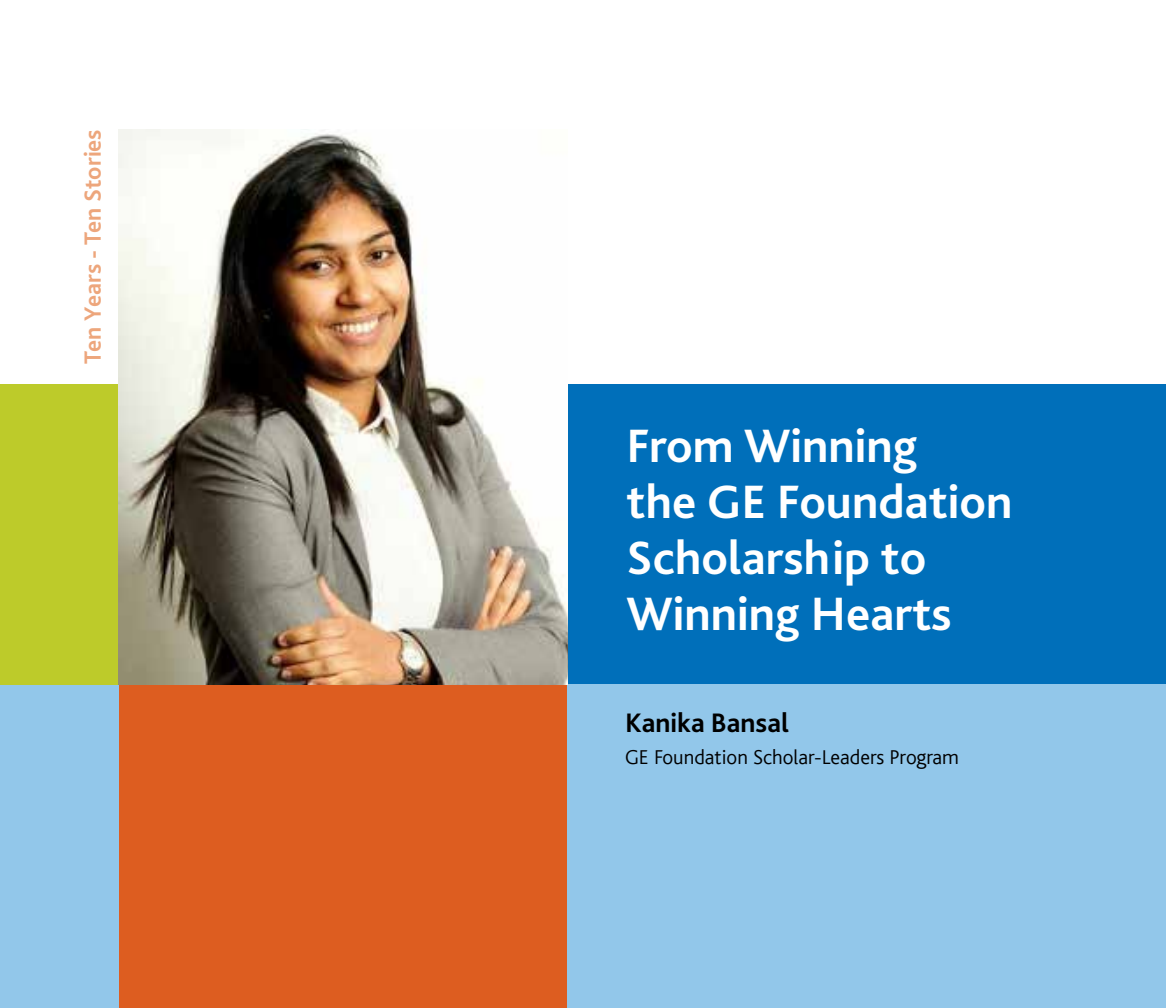
<style>
.page{position:relative;width:1166px;height:1008px;background:#fff}
.page>*{position:absolute;margin:0;border:0;box-sizing:border-box;transform-origin:0 0}
.t1{font:700 49px/56px "Bliss Pro";color:#fff}
.t2{font:700 28px "Bliss Pro";color:#000}
.t3{font:700 24.5px "Bliss Pro";color:#eda67c}
.t4{font:300 21px "Bliss";color:#000}
</style>
<div class="page">
<div style="left:0;top:684px;width:119px;height:324px;background:#92c7ea"></div>
<div style="left:119px;top:684px;width:448px;height:324px;background:#dd5d20"></div>
<div style="left:567px;top:384px;width:599px;height:300px;background:#006fba"></div>
<div style="left:567px;top:684px;width:599px;height:324px;background:#92c7ea"></div>
<div style="left:0;top:384px;width:119px;height:300px;background:#bdcb2a"></div>
<img style="left:119px;top:129px;width:448px;height:555px">
<p class="t3" style="left:78px;top:364px;width:236px;rotate:-90deg">Ten Years - Ten Stories</p>
<p class="t1" style="left:626px;top:417px;width:387px">From Winning<br>the GE Foundation<br>Scholarship to<br>Winning Hearts</p>
<p class="t2" style="left:625px;top:705px;width:166px">Kanika Bansal</p>
<p class="t4" style="left:625px;top:746px;width:335px">GE Foundation Scholar-Leaders Program</p>
</div>
